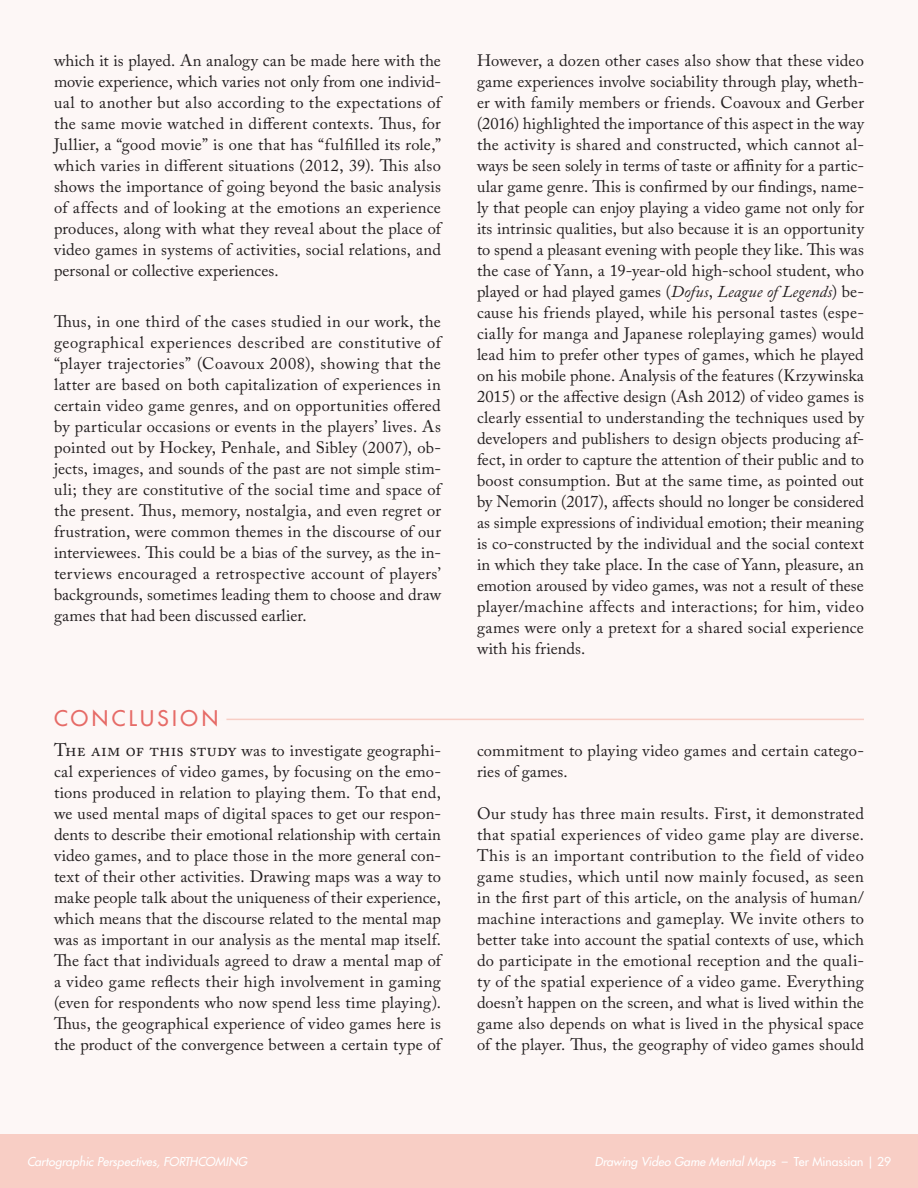
<style>
.page{position:relative;width:918px;height:1188px;background:#fff}
.page>*{position:absolute;margin:0;border:0;box-sizing:border-box;transform-origin:0 0}
.Greater_Header{font:500 21px "Futura Std";letter-spacing:.16em;color:#e66b67}
.Main_Body_Text{font:16.5px/21px "Adobe Caslon Pro";letter-spacing:.015em;color:#231f20}
.t1{font:italic 500 12px "Futura Std";letter-spacing:.005em;color:#fff}
.s1{font-style:italic}
.s2{font-size:18px}
.s3{font-style:normal}
</style>
<div class="page">
<div style="left:0;top:1134px;width:918px;height:54px;background:#f8cec5"></div>
<div style="left:0;top:0;width:918px;height:1134px;background:#fdf7f6"></div>
<hr style="left:54px;top:719px;width:810px;height:1px;background:#f8cec5">
<hr style="left:54px;top:718px;width:172px;height:3px;background:#fdf7f6">
<p class="Main_Body_Text" style="left:54px;top:50px;width:391px">which it is played. An analogy can be made here with the movie experience, which varies not only from one individ&shy;ual to another but also according to the expectations of the same movie watched in different contexts. Thus, for Jullier, a “good movie” is one that has “fulfilled its role,” which varies in different situations (2012, 39). This also shows the importance of going beyond the basic analysis of affects and of looking at the emotions an experience produces, along with what they reveal about the place of video games in systems of activities, social relations, and personal or collective experiences.</p>
<p class="Main_Body_Text" style="left:54px;top:311px;width:390px">Thus, in one third of the cases studied in our work, the geographical experiences described are constitutive of “player trajectories” (Coavoux 2008), showing that the latter are based on both capitalization of experiences in certain video game genres, and on opportunities offered by particular occasions or events in the players’ lives. As pointed out by Hockey, Penhale, and Sibley (2007), ob&shy;jects, images, and sounds of the past are not simple stim&shy;uli; they are constitutive of the social time and space of the present. Thus, memory, nostalgia, and even regret or frustration, were common themes in the discourse of our interviewees. This could be a bias of the survey, as the in&shy;terviews encouraged a retrospective account of players’ backgrounds, sometimes leading them to choose and draw games that had been discussed earlier.</p>
<p class="Main_Body_Text" style="left:477px;top:50px;width:389px;text-align:justify">However, a dozen other cases also show that these video game experiences involve sociability through play, wheth&shy;er with family members or friends. Coavoux and Gerber (2016) highlighted the importance of this aspect in the way the activity is shared and constructed, which cannot al&shy;ways be seen solely in terms of taste or affinity for a partic&shy;ular game genre. This is confirmed by our findings, name&shy;ly that people can enjoy playing a video game not only for its intrinsic qualities, but also because it is an opportunity to spend a pleasant evening with people they like. This was the case of Yann, a 19-year-old high-school student, who played or had played games (<span class="s1">Dofus</span>, <span class="s1">League of Legends</span>) be&shy;cause his friends played, while his personal tastes (espe&shy;cially for manga and Japanese roleplaying games) would lead him to prefer other types of games, which he played on his mobile phone. Analysis of the features (Krzywinska 2015) or the affective design (Ash 2012) of video games is clearly essential to understanding the techniques used by developers and publishers to design objects producing af&shy;fect, in order to capture the attention of their public and to boost consumption. But at the same time, as pointed out by Nemorin (2017), affects should no longer be considered as simple expressions of individual emotion; their meaning is co-constructed by the individual and the social context in which they take place. In the case of Yann, pleasure, an emotion aroused by video games, was not a result of these player/machine affects and interactions; for him, video games were only a pretext for a shared social experience with his friends.</p>
<p class="Greater_Header" style="left:54px;top:705px;width:166px">CONCLUSION</p>
<p class="Main_Body_Text" style="left:54px;top:740px;width:391px"><span class="s2">The aim of this study</span> was to investigate geographi&shy;cal experiences of video games, by focusing on the emo&shy;tions produced in relation to playing them. To that end, we used mental maps of digital spaces to get our respon&shy;dents to describe their emotional relationship with certain video games, and to place those in the more general con&shy;text of their other activities. Drawing maps was a way to make people talk about the uniqueness of their experience, which means that the discourse related to the mental map was as important in our analysis as the mental map itself.<br>The fact that individuals agreed to draw a mental map of a video game reflects their high involvement in gaming (even for respondents who now spend less time playing).<br>Thus, the geographical experience of video games here is the product of the convergence between a certain type of</p>
<p class="Main_Body_Text" style="left:477px;top:740px;width:389px">commitment to playing video games and certain catego&shy;ries of games.</p>
<p class="Main_Body_Text" style="left:477px;top:803px;width:389px;text-align:justify">Our study has three main results. First, it demonstrated that spatial experiences of video game play are diverse.<br>This is an important contribution to the field of video game studies, which until now mainly focused, as seen in the first part of this article, on the analysis of human/ machine interactions and gameplay. We invite others to better take into account the spatial contexts of use, which do participate in the emotional reception and the quali&shy;ty of the spatial experience of a video game. Everything doesn’t happen on the screen, and what is lived within the game also depends on what is lived in the physical space of the player. Thus, the geography of video games should</p>
<p class="t1" style="left:27px;top:1154px;width:222px">Cartographic Perspectives, FORTHCOMING</p>
<p class="t1" style="left:595px;top:1154px;width:298px">Drawing Video Game Mental Maps <span class="s3">– Ter Minassian | 29</span></p>
</div>
